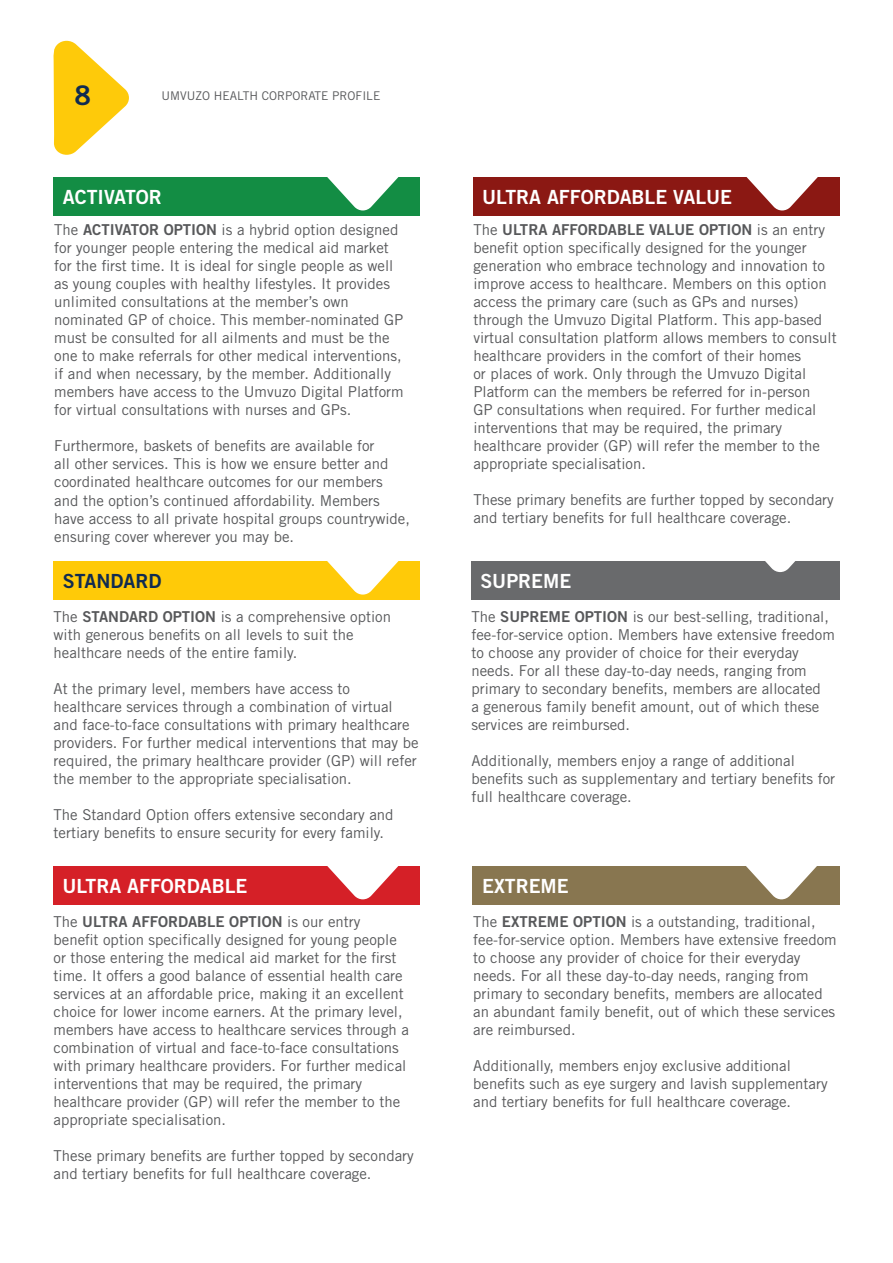
<style>
.page{position:relative;width:893px;height:1263px;background:#fff}
.page>*{position:absolute;margin:0;border:0;box-sizing:border-box;transform-origin:0 0}
.t1{font:27px "Trade Gothic LT Std Bd 2";color:#102b51}
.t2{font:19.5px "Trade Gothic LT Std Bd 2";color:#fff}
.t3{font:19.5px "Trade Gothic LT Std Bd 2";color:#102b51}
.t4{font:15px/18px "Trade Gothic LT Std";color:#57585a}
.t5{font:12px "Trade Gothic LT Std";color:#57585a}
.s1{font-family:"Trade Gothic LT Std Bd 2"}
</style>
<div class="page">
<div style="left:54px;top:177px;width:366px;height:39px;background:#138d44"></div>
<div style="left:473px;top:177px;width:366px;height:39px;background:#8b1813"></div>
<div style="left:471px;top:561px;width:369px;height:39px;background:#696a6c"></div>
<svg style="left:53px;top:41px;width:76px;height:114px"></svg>
<svg style="left:327px;top:177px;width:72px;height:33px"></svg>
<svg style="left:746px;top:177px;width:72px;height:33px"></svg>
<svg style="left:765px;top:561px;width:30px;height:11px"></svg>
<div style="left:54px;top:561px;width:366px;height:39px;background:#ffca08"></div>
<svg style="left:327px;top:561px;width:72px;height:34px"></svg>
<div style="left:54px;top:866px;width:366px;height:39px;background:#d52027"></div>
<svg style="left:327px;top:866px;width:72px;height:33px"></svg>
<div style="left:472px;top:866px;width:368px;height:39px;background:#887650"></div>
<svg style="left:746px;top:866px;width:71px;height:33px"></svg>
<p class="t1" style="left:74px;top:79px;width:18px">8</p>
<p class="t5" style="left:161px;top:89px;width:220px">UMVUZO HEALTH CORPORATE PROFILE</p>
<p class="t2" style="left:63px;top:185px;width:100px">ACTIVATOR</p>
<p class="t4" style="left:54px;top:221px;width:351px">The <span class="s1">ACTIVATOR OPTION</span> is a hybrid option designed for younger people entering the medical aid market for the first time. It is ideal for single people as well as young couples with healthy lifestyles. It provides unlimited consultations at the member’s own nominated GP of choice. This member-nominated GP must be consulted for all ailments and must be the</p>
<p class="t4" style="left:54px;top:347px;width:351px">one to make referrals for other medical interventions, if and when necessary, by the member. Additionally members have access to the Umvuzo Digital Platform for virtual consultations with nurses and GPs.</p>
<p class="t4" style="left:54px;top:437px;width:357px">Furthermore, baskets of benefits are available for<br>all other services. This is how we ensure better and coordinated healthcare outcomes for our members and the option’s continued affordability. Members have access to all private hospital groups countrywide, ensuring cover wherever you may be.</p>
<p class="t2" style="left:482px;top:185px;width:251px">ULTRA AFFORDABLE VALUE</p>
<p class="t4" style="left:473px;top:221px;width:365px">The <span class="s1">ULTRA AFFORDABLE VALUE OPTION</span> is an entry benefit option specifically designed for the younger generation who embrace technology and innovation to improve access to healthcare. Members on this option access the primary care (such as GPs and nurses) through the Umvuzo Digital Platform. This app-based virtual consultation platform allows members to consult healthcare providers in the comfort of their homes<br>or places of work. Only through the Umvuzo Digital Platform can the members be referred for in-person<br>GP consultations when required. For further medical interventions that may be required, the primary healthcare provider (GP) will refer the member to the appropriate specialisation.</p>
<p class="t4" style="left:473px;top:491px;width:362px">These primary benefits are further topped by secondary and tertiary benefits for full healthcare coverage.</p>
<p class="t3" style="left:63px;top:569px;width:100px">STANDARD</p>
<p class="t2" style="left:480px;top:569px;width:92px">SUPREME</p>
<p class="t4" style="left:54px;top:607px;width:339px">The <span class="s1">STANDARD OPTION</span> is a comprehensive option with generous benefits on all levels to suit the healthcare needs of the entire family.</p>
<p class="t4" style="left:54px;top:679px;width:366px">At the primary level, members have access to healthcare services through a combination of virtual and face-to-face consultations with primary healthcare providers. For further medical interventions that may be required, the primary healthcare provider (GP) will refer the member to the appropriate specialisation.</p>
<p class="t4" style="left:54px;top:805px;width:341px">The Standard Option offers extensive secondary and tertiary benefits to ensure security for every family.</p>
<p class="t2" style="left:62px;top:874px;width:187px">ULTRA AFFORDABLE</p>
<p class="t4" style="left:54px;top:912px;width:357px">The <span class="s1">ULTRA AFFORDABLE OPTION</span> is our entry benefit option specifically designed for young people or those entering the medical aid market for the first time. It offers a good balance of essential health care services at an affordable price, making it an excellent choice for lower income earners. At the primary level, members have access to healthcare services through a combination of virtual and face-to-face consultations with primary healthcare providers. For further medical interventions that may be required, the primary healthcare provider (GP) will refer the member to the appropriate specialisation.</p>
<p class="t4" style="left:54px;top:1146px;width:362px">These primary benefits are further topped by secondary and tertiary benefits for full healthcare coverage.</p>
<p class="t4" style="left:471px;top:607px;width:365px">The <span class="s1">SUPREME OPTION</span> is our best-selling, traditional, fee-for-service option. Members have extensive freedom to choose any provider of choice for their everyday needs. For all these day-to-day needs, ranging from primary to secondary benefits, members are allocated<br>a generous family benefit amount, out of which these services are reimbursed.</p>
<p class="t4" style="left:471px;top:751px;width:365px">Additionally, members enjoy a range of additional benefits such as supplementary and tertiary benefits for full healthcare coverage.</p>
<p class="t2" style="left:482px;top:874px;width:88px">EXTREME</p>
<p class="t4" style="left:473px;top:912px;width:365px">The <span class="s1">EXTREME OPTION</span> is a outstanding, traditional, fee-for-service option. Members have extensive freedom to choose any provider of choice for their everyday needs. For all these day-to-day needs, ranging from primary to secondary benefits, members are allocated an abundant family benefit, out of which these services are reimbursed.</p>
<p class="t4" style="left:473px;top:1056px;width:356px">Additionally, members enjoy exclusive additional benefits such as eye surgery and lavish supplementary and tertiary benefits for full healthcare coverage.</p>
</div>
